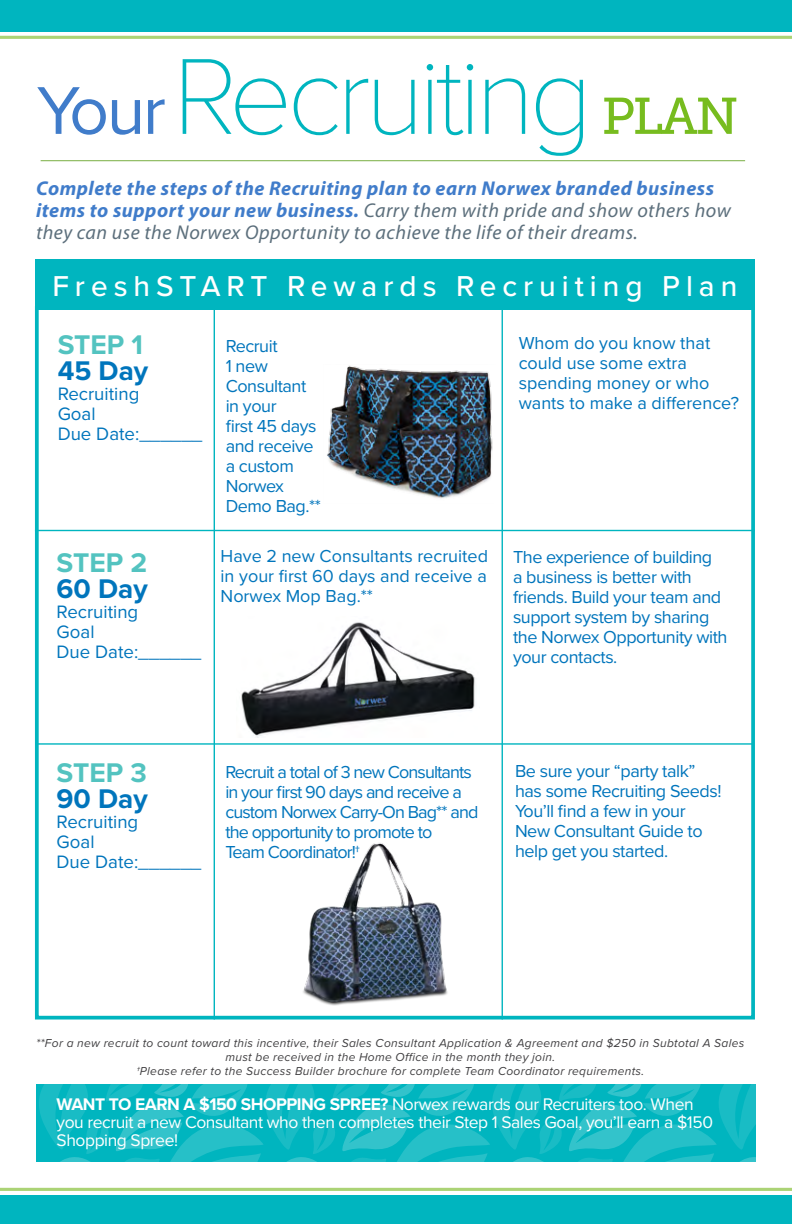
<style>
.page{position:relative;width:792px;height:1224px;background:#fff}
.page>*{position:absolute;margin:0;border:0;box-sizing:border-box;transform-origin:0 0}
.t1{font:100 112px "Proxima Nova T";letter-spacing:-.05em;color:#00b5bf}
.t2{font:500 29.8px "Proxima Nova";letter-spacing:.2em;color:#fff}
.t3{font:700 28px "Proxima Nova";color:#53c3c0}
.t4{font:700 28px "Proxima Nova";color:#0075bc}
.t5{font:italic 20px/22px "Myriad Pro";letter-spacing:.025em;color:#5c6f7c}
.t6{font:18.6px/20px "Proxima Nova";color:#0075bc}
.t7{font:18px/20px "Proxima Nova";letter-spacing:-.025em;color:#0075bc}
.t8{font:18px/20px "Proxima Nova";letter-spacing:-.05em;color:#0075bc}
.t9{font:18px/20px "Proxima Nova";color:#0075bc}
.t10{font:17.4px/18px "Proxima Nova";letter-spacing:-.025em;color:#fff}
.t11{font:italic 12px/14px "Proxima Nova";letter-spacing:.025em;color:#414042;text-align:center}
.s1{font-family:"Proxima Nova";font-weight:400;font-size:70px;color:#407cca}
.s2{font-family:"Museo Slab 500";font-weight:400;font-size:51.4px;color:#77bc1f}
.s3{font-weight:700;color:#407cca}
.s4{font-weight:700}
</style>
<div class="page">
<div style="left:0;top:0;width:792px;height:31px;background:#00b5bf"></div>
<hr style="left:0;top:36px;width:792px;height:3px;background:#abd375">
<div style="left:0;top:1196px;width:792px;height:28px;background:#00b5bf"></div>
<hr style="left:0;top:1188px;width:792px;height:3px;background:#abd375">
<div style="left:35px;top:306px;width:720px;height:714px;border:4px solid #00b5bf"></div>
<img style="left:303px;top:843px;width:145px;height:162px">
<img style="left:241px;top:622px;width:234px;height:115px">
<div style="left:35px;top:259px;width:720px;height:50px;background:#00b5bf"></div>
<hr style="left:35px;top:530px;width:720px;height:1px;background:#00b5bf">
<hr style="left:35px;top:743px;width:717px;height:2px;background:#00b5bf">
<hr style="left:214px;top:306px;width:1px;height:714px;background:#00b5bf">
<hr style="left:502px;top:306px;width:1px;height:714px;background:#00b5bf">
<img style="left:327px;top:365px;width:166px;height:134px">
<svg style="left:39px;top:1084px;width:717px;height:78px;background:#10b9c3"></svg>
<hr style="left:41px;top:160px;width:704px;height:1px;background:#79ae42">
<h1 class="t1" style="left:37px;top:30px;width:703px"><span class="s1">Your</span>Recruiting <span class="s2">PLAN</span></h1>
<p class="t5" style="left:36px;top:177px;width:696px"><span class="s3">Complete the steps of the Recruiting plan to earn Norwex branded business items to support your new business.</span> Carry them with pride and show others how they can use the Norwex Opportunity to achieve the life of their dreams.</p>
<h2 class="t2" style="left:52px;top:268px;width:687px">FreshSTART Rewards Recruiting Plan</h2>
<h3 class="t3" style="left:58px;top:328px;width:87px">STEP 1</h3>
<h3 class="t4" style="left:58px;top:354px;width:92px">45 Day</h3>
<p class="t6" style="left:58px;top:384px;width:146px">Recruiting<br>Goal<br>Due Date:______</p>
<p class="t7" style="left:226px;top:337px;width:97px">Recruit<br>1 new<br>Consultant in your<br>first 45 days and receive a custom<br>Norwex<br>Demo Bag.**</p>
<p class="t9" style="left:519px;top:334px;width:222px">Whom do you know that could use some extra spending money or who wants to make a difference?</p>
<h3 class="t3" style="left:57px;top:546px;width:92px">STEP 2</h3>
<h3 class="t4" style="left:57px;top:572px;width:93px">60 Day</h3>
<p class="t6" style="left:57px;top:602px;width:146px">Recruiting<br>Goal<br>Due Date:______</p>
<p class="t7" style="left:221px;top:547px;width:269px;text-align:justify">Have 2 new Consultants recruited in your first 60 days and receive a Norwex Mop Bag.**</p>
<p class="t7" style="left:513px;top:548px;width:216px">The experience of building<br>a business is better with friends. Build your team and support system by sharing the Norwex Opportunity with your contacts.</p>
<h3 class="t3" style="left:57px;top:756px;width:92px">STEP 3</h3>
<h3 class="t4" style="left:57px;top:782px;width:93px">90 Day</h3>
<p class="t6" style="left:57px;top:812px;width:146px">Recruiting<br>Goal<br>Due Date:______</p>
<p class="t8" style="left:225px;top:762px;width:255px">Recruit a total of 3 new Consultants in your first 90 days and receive a custom Norwex Carry-On Bag** and the opportunity to promote to<br>Team Coordinator!†</p>
<p class="t7" style="left:515px;top:761px;width:208px">Be sure your “party talk” has some Recruiting Seeds!<br>You’ll find a few in your<br>New Consultant Guide to help get you started.</p>
<p class="t11" style="left:36px;top:1036px;width:710px">**For a new recruit to count toward this incentive, their Sales Consultant Application &amp; Agreement and $250 in Subtotal A Sales must be received in the Home Office in the month they join.<br>†Please refer to the Success Builder brochure for complete Team Coordinator requirements.</p>
<p class="t10" style="left:57px;top:1095px;width:658px"><span class="s4">WANT TO EARN A $150 SHOPPING SPREE?</span> Norwex rewards our Recruiters too. When you recruit a new Consultant who then completes their Step 1 Sales Goal, you’ll earn a $150<br>Shopping Spree!</p>
</div>
